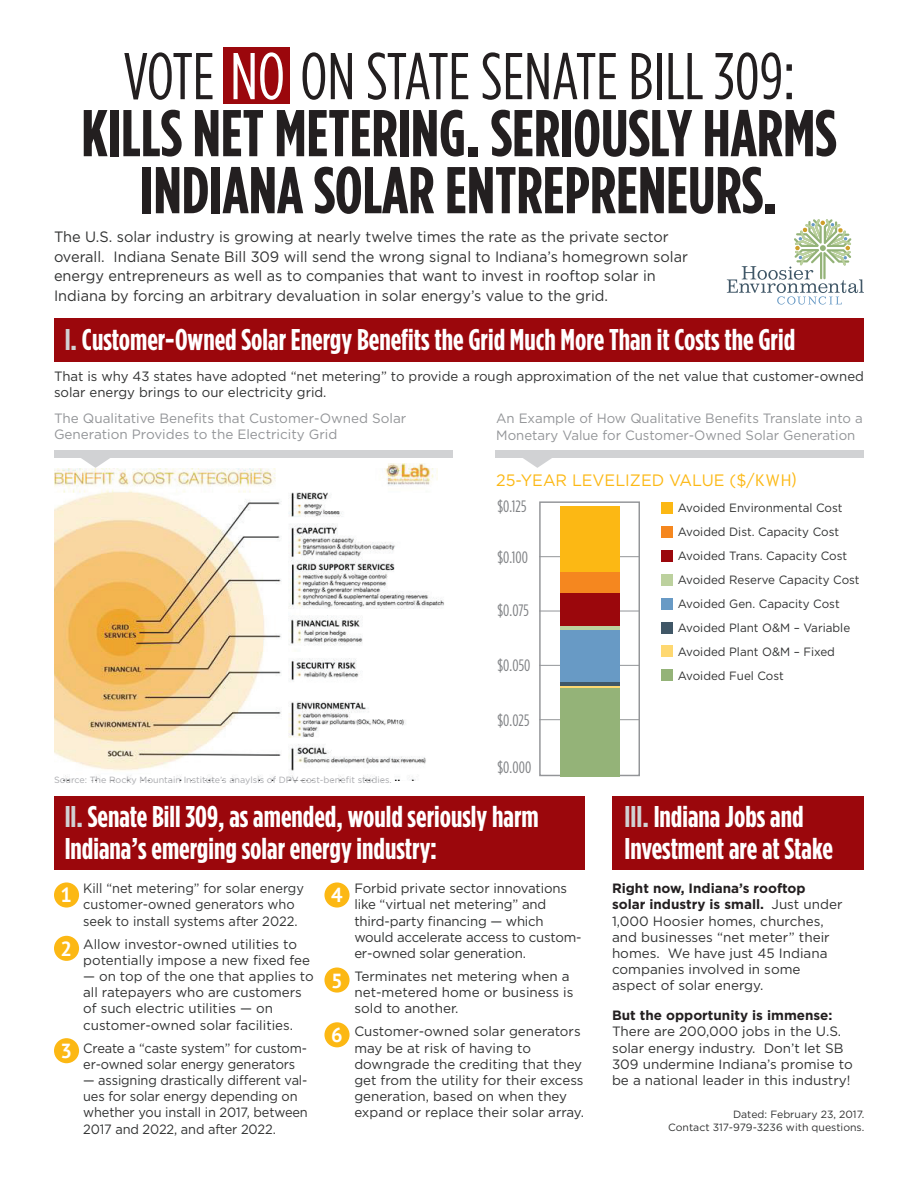
<style>
.page{position:relative;width:918px;height:1188px;background:#fff}
.page>*{position:absolute;margin:0;border:0;box-sizing:border-box;transform-origin:0 0}
.t1{font:700 condensed 66px/57px "Gotham HTF";color:#231f20;text-align:center}
.t2{font:700 condensed 30px/31.5px "Gotham HTF";color:#fff}
.t3{font:700 20.4px "PT Sans";color:#fff}
.t4{font:condensed 16.5px "Gotham HTF";letter-spacing:.005em;color:#808285}
.t5{font:16.5px "Gotham";color:#fcb814}
.t6{font:15px/19.5px "Gotham";color:#313232}
.t7{font:13.5px/16.2px "Gotham";color:#313232}
.t8{font:13.5px/16.2px "Gotham";color:#313232;scale:.95 1}
.t9{font:13.5px/16.2px "Gotham HTF";color:#939598}
.t10{font:13.5px/16.2px "Gotham";color:#939598}
.t11{font:700 13.5px "Gotham";color:#231f20}
.t12{font:12px/24px "Gotham";color:#313232}
.t13{font:10.5px/12.6px "Gotham";color:#313232;text-align:right}
.t14{font:9px "Gotham";color:#a8a9ad}
.s1{font-weight:400}
.s2{font-weight:400;color:#fff}
.s3{color:#d1d2d4}
.s4{font-family:"PT Sans"}
.s5{font-weight:700;color:#231f20}
</style>
<div class="page">
<div style="left:54px;top:796px;width:531px;height:74px;background:#9b070c"></div>
<div style="left:54px;top:318px;width:810px;height:44px;background:#9b070c"></div>
<div style="left:224px;top:48px;width:66px;height:56px;background:#9b070c"></div>
<div style="left:612px;top:796px;width:252px;height:74px;background:#9b070c"></div>
<img style="left:54px;top:464px;width:390px;height:316px">
<svg style="left:727px;top:219px;width:137px;height:86px"></svg>
<div style="left:54px;top:882px;width:25px;height:26px;background:#fcb814;border-radius:50%"></div>
<div style="left:54px;top:936px;width:25px;height:25px;background:#fcb814;border-radius:50%"></div>
<div style="left:54px;top:1038px;width:25px;height:25px;background:#fcb814;border-radius:50%"></div>
<div style="left:324px;top:882px;width:26px;height:26px;background:#fcb814;border-radius:50%"></div>
<svg style="left:539px;top:501px;width:101px;height:276px"></svg>
<hr style="left:539px;top:556px;width:101px;height:1px;background:#939598">
<hr style="left:539px;top:611px;width:101px;height:1px;background:#939598">
<hr style="left:539px;top:665px;width:101px;height:1px;background:#939598">
<hr style="left:539px;top:719px;width:101px;height:1px;background:#939598">
<div style="left:560px;top:507px;width:60px;height:65px;background:#fcb814"></div>
<div style="left:560px;top:592px;width:60px;height:34px;background:#9b070c"></div>
<div style="left:560px;top:572px;width:60px;height:20px;background:#f5871f"></div>
<hr style="left:560px;top:626px;width:60px;height:4px;background:#bcd19e">
<hr style="left:560px;top:682px;width:60px;height:4px;background:#405767">
<hr style="left:560px;top:686px;width:60px;height:2px;background:#fed871">
<div style="left:560px;top:630px;width:60px;height:52px;background:#689ac5"></div>
<div style="left:560px;top:688px;width:60px;height:88px;background:#94b378"></div>
<div style="left:54px;top:450px;width:399px;height:8px;background:#d1d2d4"></div>
<svg style="left:75px;top:458px;width:41px;height:10px"></svg>
<div style="left:496px;top:450px;width:368px;height:8px;background:#d1d2d4"></div>
<svg style="left:523px;top:458px;width:29px;height:10px"></svg>
<div style="left:661px;top:502px;width:12px;height:12px;background:#fcb814"></div>
<div style="left:661px;top:526px;width:12px;height:12px;background:#f5871f"></div>
<div style="left:661px;top:550px;width:12px;height:12px;background:#9b070c"></div>
<div style="left:661px;top:574px;width:12px;height:12px;background:#bcd19e"></div>
<div style="left:661px;top:598px;width:12px;height:12px;background:#689ac5"></div>
<div style="left:661px;top:622px;width:12px;height:11px;background:#405767"></div>
<div style="left:661px;top:645px;width:12px;height:12px;background:#fed871"></div>
<div style="left:661px;top:669px;width:12px;height:12px;background:#94b378"></div>
<div style="left:324px;top:968px;width:26px;height:25px;background:#fcb814;border-radius:50%"></div>
<div style="left:324px;top:1022px;width:26px;height:25px;background:#fcb814;border-radius:50%"></div>
<h1 class="t1" style="left:81px;top:46px;width:757px"><span class="s1">VOTE</span> <span class="s2">NO</span> <span class="s1">ON STATE SENATE BILL 309:<br></span>KILLS NET METERING. SERIOUSLY HARMS<br>INDIANA SOLAR ENTREPRENEURS.</h1>
<p class="t6" style="left:54px;top:227px;width:636px">The U.S. solar industry is growing at nearly twelve times the rate as the private sector overall. Indiana Senate Bill 309 will send the wrong signal to Indiana’s homegrown solar energy entrepreneurs as well as to companies that want to invest in rooftop solar in Indiana by forcing an arbitrary devaluation in solar energy’s value to the grid.</p>
<h2 class="t2" style="left:65px;top:323px;width:732px"><span class="s3">I.</span> Customer-Owned Solar Energy Benefits the Grid Much More Than it Costs the Grid</h2>
<p class="t7" style="left:54px;top:368px;width:812px">That is why 43 states have adopted “net metering” to provide a rough approximation of the net value that customer-owned solar energy brings to our electricity grid.</p>
<p class="t10" style="left:54px;top:410px;width:354px">The Qualitative Benefits that Customer-Owned Solar<br>Generation Provides to the Electricity Grid</p>
<p class="t14" style="left:54px;top:774px;width:339px">Source: The Rocky Mountain Institute’s anaylsis of DPV cost-benefit studies.</p>
<p class="t9" style="left:496px;top:410px;width:368px">An Example of How Qualitative Benefits Translate into a<br>Monetary Value for Customer-Owned Solar Generation</p>
<p class="t5" style="left:496px;top:469px;width:302px">25-YEAR LEVELIZED VALUE ($/<span class="s4">KWH)</span></p>
<p class="t4" style="left:497px;top:498px;width:31px">$0.125</p>
<p class="t4" style="left:497px;top:548px;width:32px">$0.100</p>
<p class="t4" style="left:497px;top:602px;width:33px">$0.075</p>
<p class="t12" style="left:678px;top:495px;width:183px">Avoided Environmental Cost<br>Avoided Dist. Capacity Cost<br>Avoided Trans. Capacity Cost<br>Avoided Reserve Capacity Cost<br>Avoided Gen. Capacity Cost<br>Avoided Plant O&amp;M – Variable<br>Avoided Plant O&amp;M – Fixed<br>Avoided Fuel Cost</p>
<p class="t4" style="left:497px;top:657px;width:35px">$0.050</p>
<p class="t4" style="left:497px;top:712px;width:34px">$0.025</p>
<p class="t4" style="left:497px;top:759px;width:35px">$0.000</p>
<h2 class="t2" style="left:65px;top:800px;width:476px"><span class="s3">II.</span> Senate Bill 309, as amended, would seriously harm<br>Indiana’s emerging solar energy industry:</h2>
<h2 class="t2" style="left:625px;top:800px;width:210px"><span class="s3">III.</span> Indiana Jobs and<br>Investment are at Stake</h2>
<h3 class="t3" style="left:61px;top:882px;width:13px">1</h3>
<h3 class="t3" style="left:61px;top:935px;width:13px">2</h3>
<h3 class="t3" style="left:61px;top:1037px;width:13px">3</h3>
<p class="t8" style="left:83px;top:880px;width:234px">Kill “net metering” for solar energy customer-owned generators who seek to install systems after 2022.</p>
<p class="t7" style="left:83px;top:935px;width:228px">Allow investor-owned utilities to potentially impose a new fixed fee</p>
<p class="t7" style="left:83px;top:968px;width:232px">— on top of the one that applies to all ratepayers who are customers of such electric utilities — on customer-owned solar facilities.</p>
<p class="t8" style="left:83px;top:1039px;width:237px">Create a “caste system” for custom&shy;er-owned solar energy generators</p>
<p class="t8" style="left:83px;top:1072px;width:238px">— assigning drastically different val&shy;ues for solar energy depending on whether you install in 2017, between 2017 and 2022, and after 2022.</p>
<h3 class="t3" style="left:331px;top:882px;width:13px">4</h3>
<p class="t7" style="left:612px;top:880px;width:232px"><span class="s5">Right now, Indiana’s rooftop solar industry is small.</span> Just under<br>1,000 Hoosier homes, churches, and businesses “net meter” their homes. We have just 45 Indiana companies involved in some aspect of solar energy.</p>
<p class="t11" style="left:612px;top:1006px;width:222px">But the opportunity is immense:</p>
<p class="t7" style="left:612px;top:1023px;width:242px">There are 200,000 jobs in the U.S. solar energy industry. Don’t let SB 309 undermine Indiana’s promise to be a national leader in this industry!</p>
<p class="t7" style="left:354px;top:880px;width:229px">Forbid private sector innovations like “virtual net metering” and third-party financing — which would accelerate access to custom&shy;er-owned solar generation.</p>
<p class="t7" style="left:354px;top:968px;width:221px">Terminates net metering when a net-metered home or business is sold to another.</p>
<p class="t7" style="left:354px;top:1023px;width:231px">Customer-owned solar generators may be at risk of having to downgrade the crediting that they get from the utility for their excess generation, based on when they expand or replace their solar array.</p>
<h3 class="t3" style="left:331px;top:967px;width:13px">5</h3>
<h3 class="t3" style="left:331px;top:1022px;width:13px">6</h3>
<p class="t13" style="left:668px;top:1108px;width:198px">Dated: February 23, 2017.<br>Contact 317-979-3236 with questions.</p>
</div>
